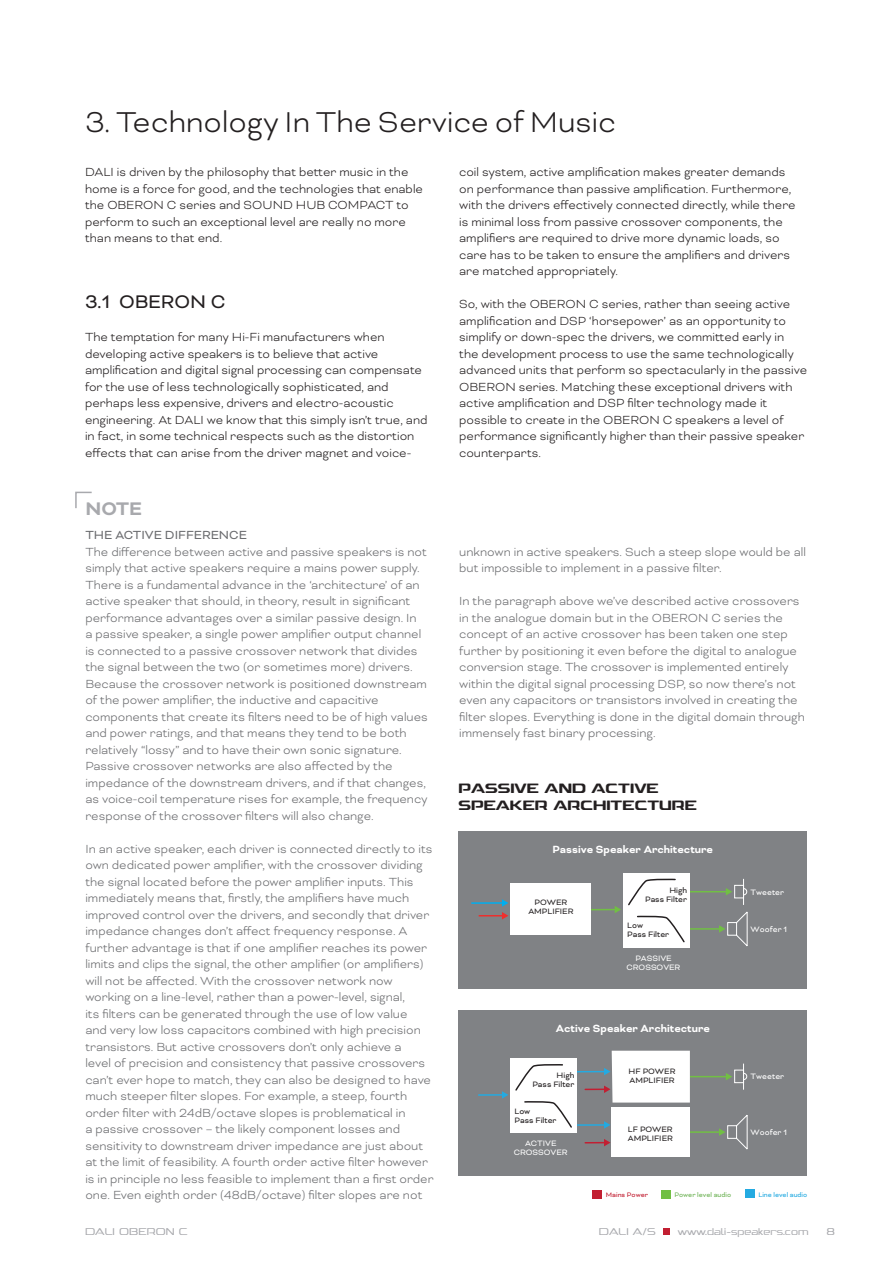
<style>
.page{position:relative;width:893px;height:1263px;background:#fff}
.page>*{position:absolute;margin:0;border:0;box-sizing:border-box;transform-origin:0 0}
.t1{font:300 33px "Bicyclette";color:#231f20}
.t2{font:21px "Bicyclette";color:#231f20}
.t3{font:700 21px "Bicyclette";color:#a8a9ad}
.t4{font:700 16.5px/16.5px "Dali Font 10";color:#231f20}
.t5{font:300 13.5px/16.5px "Bicyclette";color:#6c6d70}
.t6{font:300 13.5px/16.5px "Bicyclette";color:#231f20}
.t7{font:13.5px "Bicyclette";color:#6c6d70}
.t8{font:700 12px "Bicyclette";color:#fff}
.t9{font:300 12px "Dali Font 10";color:#a8a9ad}
.t10{font:9px/9px "Bicyclette";color:#231f20}
.t11{font:9px/9px "Bicyclette";letter-spacing:-.005em;color:#fff;text-align:center}
.t12{font:7.5px "Bicyclette";color:#6eb356}
.t13{font:7.5px "Bicyclette";color:#24aae1}
.t14{font:7.5px "Bicyclette";color:#c21f32}
</style>
<div class="page">
<svg style="left:75px;top:491px;width:17px;height:18px"></svg>
<div style="left:458px;top:832px;width:349px;height:157px;background:#808285"></div>
<div style="left:458px;top:1010px;width:349px;height:165px;background:#808285"></div>
<svg style="left:591px;top:906px;width:30px;height:7px"></svg>
<hr style="left:479px;top:1094px;width:24px;height:2px;background:#24aae1">
<svg style="left:502px;top:1091px;width:6px;height:8px"></svg>
<hr style="left:575px;top:1071px;width:30px;height:1px;background:#24aae1">
<hr style="left:585px;top:1088px;width:20px;height:2px;background:#c21f32">
<hr style="left:575px;top:1124px;width:30px;height:2px;background:#24aae1">
<svg style="left:604px;top:1121px;width:6px;height:8px"></svg>
<svg style="left:585px;top:1139px;width:25px;height:7px"></svg>
<hr style="left:471px;top:902px;width:32px;height:2px;background:#00aeef">
<svg style="left:479px;top:899px;width:29px;height:20px"></svg>
<hr style="left:690px;top:1076px;width:37px;height:1px;background:#71bf44">
<svg style="left:726px;top:1073px;width:6px;height:7px"></svg>
<hr style="left:690px;top:928px;width:30px;height:2px;background:#71bf44">
<svg style="left:719px;top:925px;width:6px;height:8px"></svg>
<hr style="left:690px;top:891px;width:37px;height:1px;background:#71bf44">
<svg style="left:726px;top:888px;width:6px;height:7px"></svg>
<hr style="left:678px;top:1131px;width:42px;height:2px;background:#71bf44">
<svg style="left:719px;top:1128px;width:6px;height:8px"></svg>
<div style="left:623px;top:910px;width:67px;height:38px;background:#fff"></div>
<svg style="left:637px;top:915px;width:48px;height:28px"></svg>
<div style="left:623px;top:873px;width:67px;height:38px;background:#fff"></div>
<svg style="left:628px;top:878px;width:48px;height:28px"></svg>
<div style="left:511px;top:884px;width:80px;height:51px;background:#fff"></div>
<div style="left:510px;top:1095px;width:67px;height:38px;background:#fff"></div>
<svg style="left:524px;top:1101px;width:48px;height:27px"></svg>
<div style="left:510px;top:1058px;width:67px;height:38px;background:#fff"></div>
<svg style="left:515px;top:1064px;width:48px;height:27px"></svg>
<svg style="left:604px;top:1051px;width:86px;height:51px;background:#f2f2f3"></svg>
<div style="left:612px;top:1107px;width:78px;height:50px;background:#fff"></div>
<div style="left:734px;top:885px;width:10px;height:13px;border:1px solid #fff"></div>
<div style="left:727px;top:922px;width:10px;height:13px;border:1px solid #fff"></div>
<svg style="left:735px;top:911px;width:13px;height:35px"></svg>
<svg style="left:743px;top:879px;width:4px;height:25px"></svg>
<div style="left:734px;top:1070px;width:10px;height:13px;border:1px solid #fff"></div>
<div style="left:727px;top:1125px;width:10px;height:14px;border:1px solid #fff"></div>
<svg style="left:735px;top:1115px;width:13px;height:35px"></svg>
<svg style="left:743px;top:1064px;width:4px;height:25px"></svg>
<div style="left:593px;top:1190px;width:9px;height:9px;background:#c21f32"></div>
<div style="left:661px;top:1190px;width:10px;height:9px;background:#71bf44"></div>
<div style="left:745px;top:1189px;width:10px;height:9px;background:#24aae1"></div>
<div style="left:663px;top:1228px;width:7px;height:6px;background:#c21f32"></div>
<h1 class="t1" style="left:85px;top:103px;width:533px">3. Technology In The Service of Music</h1>
<p class="t6" style="left:85px;top:164px;width:339px">DALI is driven by the philosophy that better music in the home is a force for good, and the technologies that enable the OBERON C series and SOUND HUB COMPACT to perform to such an exceptional level are really no more than means to that end.</p>
<p class="t6" style="left:459px;top:164px;width:338px">coil system, active amplification makes greater demands on performance than passive amplification. Furthermore, with the drivers effectively connected directly, while there is minimal loss from passive crossover components, the amplifiers are required to drive more dynamic loads, so care has to be taken to ensure the amplifiers and drivers are matched appropriately.</p>
<p class="t6" style="left:459px;top:296px;width:349px">So, with the OBERON C series, rather than seeing active amplification and DSP ‘horsepower’ as an opportunity to simplify or down-spec the drivers, we committed early in<br>the development process to use the same technologically advanced units that perform so spectacularly in the passive OBERON series. Matching these exceptional drivers with active amplification and DSP filter technology made it possible to create in the OBERON C speakers a level of performance significantly higher than their passive speaker counterparts.</p>
<h2 class="t2" style="left:85px;top:290px;width:142px">3.1 OBERON C</h2>
<p class="t6" style="left:85px;top:329px;width:344px">The temptation for many Hi-Fi manufacturers when developing active speakers is to believe that active amplification and digital signal processing can compensate for the use of less technologically sophisticated, and perhaps less expensive, drivers and electro-acoustic engineering. At DALI we know that this simply isn’t true, and in fact, in some technical respects such as the distortion effects that can arise from the driver magnet and voice-</p>
<h2 class="t3" style="left:85px;top:496px;width:58px">NOTE</h2>
<p class="t7" style="left:85px;top:527px;width:163px">THE ACTIVE DIFFERENCE</p>
<p class="t5" style="left:85px;top:543px;width:344px">The difference between active and passive speakers is not simply that active speakers require a mains power supply.<br>There is a fundamental advance in the ‘architecture’ of an active speaker that should, in theory, result in significant performance advantages over a similar passive design. In<br>a passive speaker, a single power amplifier output channel is connected to a passive crossover network that divides the signal between the two (or sometimes more) drivers.<br>Because the crossover network is positioned downstream of the power amplifier, the inductive and capacitive components that create its filters need to be of high values and power ratings, and that means they tend to be both relatively “lossy” and to have their own sonic signature.<br>Passive crossover networks are also affected by the impedance of the downstream drivers, and if that changes, as voice-coil temperature rises for example, the frequency response of the crossover filters will also change.</p>
<p class="t5" style="left:85px;top:840px;width:350px">In an active speaker, each driver is connected directly to its own dedicated power amplifier, with the crossover dividing the signal located before the power amplifier inputs. This immediately means that, firstly, the amplifiers have much improved control over the drivers, and secondly that driver impedance changes don’t affect frequency response. A further advantage is that if one amplifier reaches its power limits and clips the signal, the other amplifier (or amplifiers) will not be affected. With the crossover network now working on a line-level, rather than a power-level, signal,<br>its filters can be generated through the use of low value<br>and very low loss capacitors combined with high precision transistors. But active crossovers don’t only achieve a<br>level of precision and consistency that passive crossovers can’t ever hope to match, they can also be designed to have much steeper filter slopes. For example, a steep, fourth order filter with 24dB/octave slopes is problematical in<br>a passive crossover – the likely component losses and sensitivity to downstream driver impedance are just about at the limit of feasibility. A fourth order active filter however is in principle no less feasible to implement than a first order one. Even eighth order (48dB/octave) filter slopes are not</p>
<p class="t8" style="left:552px;top:843px;width:162px">Passive Speaker Architecture</p>
<p class="t5" style="left:459px;top:543px;width:348px">unknown in active speakers. Such a steep slope would be all but impossible to implement in a passive filter.</p>
<p class="t5" style="left:459px;top:593px;width:347px">In the paragraph above we’ve described active crossovers in the analogue domain but in the OBERON C series the concept of an active crossover has been taken one step further by positioning it even before the digital to analogue conversion stage. The crossover is implemented entirely within the digital signal processing DSP, so now there’s not even any capacitors or transistors involved in creating the filter slopes. Everything is done in the digital domain through immensely fast binary processing.</p>
<p class="t4" style="left:459px;top:780px;width:240px">PASSIVE AND ACTIVE<br>SPEAKER ARCHITECTURE</p>
<p class="t10" style="left:645px;top:885px;width:43px;text-align:right">High<br>Pass Filter</p>
<p class="t11" style="left:750px;top:887px;width:35px">Tweeter</p>
<p class="t11" style="left:751px;top:924px;width:38px">Woofer 1</p>
<p class="t10" style="left:528px;top:898px;width:47px;text-align:center">POWER<br>AMPLIFIER</p>
<p class="t10" style="left:627px;top:921px;width:43px">Low<br>Pass Filter</p>
<p class="t11" style="left:627px;top:954px;width:55px">PASSIVE<br>CROSSOVER</p>
<p class="t8" style="left:556px;top:1021px;width:156px">Active Speaker Architecture</p>
<p class="t10" style="left:629px;top:1067px;width:48px">HF POWER<br>AMPLIFIER</p>
<p class="t10" style="left:532px;top:1071px;width:43px;text-align:right">High<br>Pass Filter</p>
<p class="t11" style="left:751px;top:1072px;width:35px">Tweeter</p>
<p class="t10" style="left:514px;top:1106px;width:43px">Low<br>Pass Filter</p>
<p class="t10" style="left:628px;top:1125px;width:47px">LF POWER<br>AMPLIFIER</p>
<p class="t11" style="left:751px;top:1128px;width:38px">Woofer 1</p>
<p class="t11" style="left:514px;top:1139px;width:55px">ACTIVE<br>CROSSOVER</p>
<p class="t14" style="left:606px;top:1190px;width:44px">Mains Power</p>
<p class="t12" style="left:674px;top:1190px;width:58px">Power level audio</p>
<p class="t13" style="left:758px;top:1190px;width:50px">Line level audio</p>
<p class="t9" style="left:85px;top:1225px;width:104px">DALI OBERON C</p>
<p class="t9" style="left:599px;top:1225px;width:58px">DALI A/S</p>
<p class="t9" style="left:678px;top:1225px;width:132px">www.dali-speakers.com</p>
<p class="t9" style="left:826px;top:1225px;width:10px">8</p>
</div>
